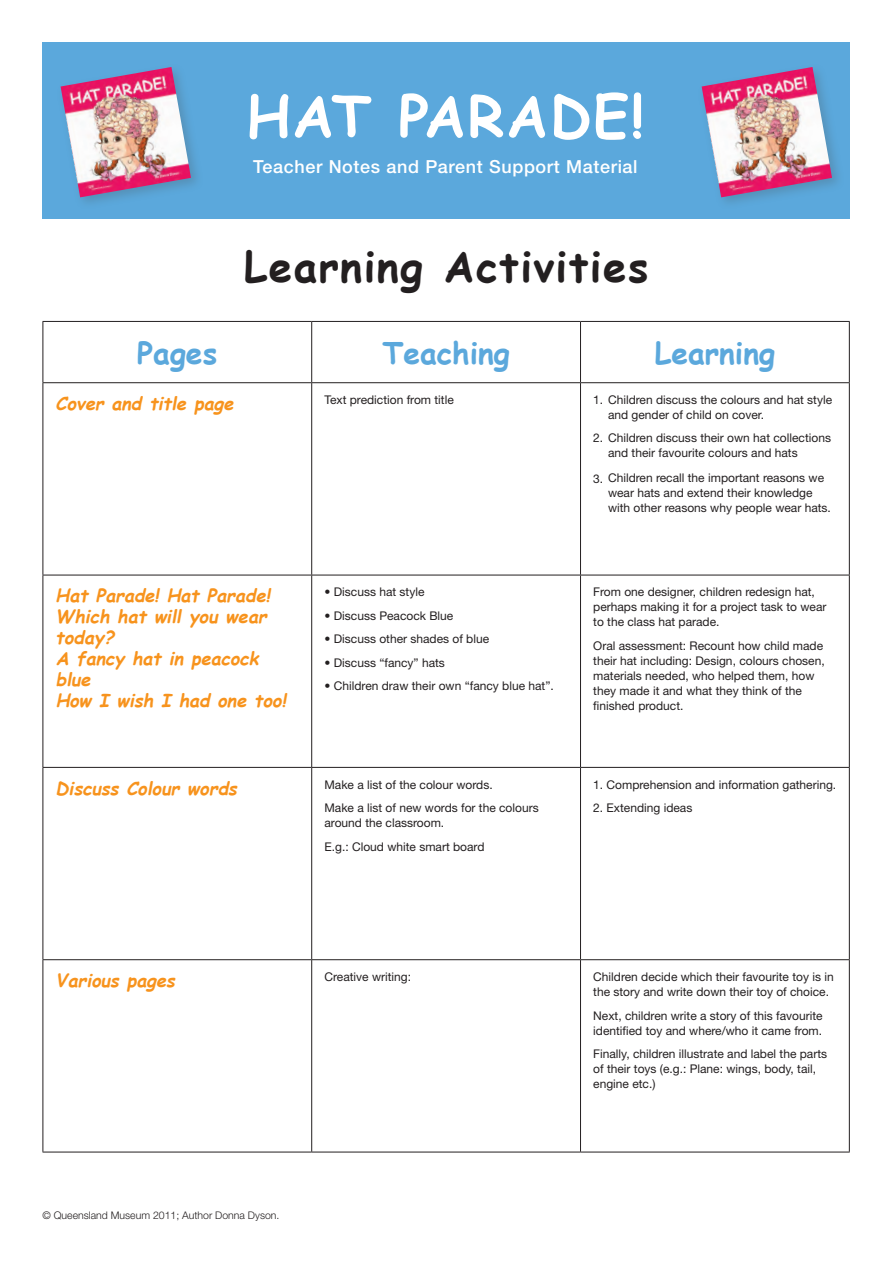
<style>
.page{position:relative;width:893px;height:1263px;background:#fff}
.page>*{position:absolute;margin:0;border:0;box-sizing:border-box;transform-origin:0 0}
.t1{font:700 57px "Comic Sans MS";letter-spacing:.035em;color:#fff}
.t2{font:700 42px "Comic Sans MS";letter-spacing:.035em;color:#231f20}
.t3{font:700 30px "Comic Sans MS";color:#5ba8dc}
.t4{font:italic 700 18px/21px "Comic Sans MS";color:#f7931d}
.t5{font:500 18px "Helvetica Neue LT Std";letter-spacing:.035em;color:#fff}
.t6{font:12px/15px "Helvetica Neue LT Std";color:#231f20}
.t7{font:300 10.5px "Helvetica Neue LT Std";color:#231f20}
</style>
<div class="page">
<div style="left:43px;top:43px;width:807px;height:176px;background:#5ba8dc"></div>
<div style="left:697px;top:63px;width:148px;height:147px;background:#507a93;opacity:.5"></div>
<img style="left:702px;top:67px;width:130px;height:130px">
<div style="left:56px;top:63px;width:148px;height:147px;background:#507a93;opacity:.5"></div>
<img style="left:61px;top:67px;width:130px;height:130px">
<hr style="left:43px;top:321px;width:269px;height:1px;background:#231f20">
<hr style="left:43px;top:322px;width:1px;height:60px;background:#231f20">
<hr style="left:312px;top:321px;width:268px;height:1px;background:#231f20">
<hr style="left:311px;top:322px;width:1px;height:60px;background:#231f20">
<hr style="left:580px;top:321px;width:270px;height:1px;background:#231f20">
<hr style="left:580px;top:322px;width:1px;height:60px;background:#231f20">
<hr style="left:849px;top:322px;width:1px;height:60px;background:#231f20">
<hr style="left:43px;top:382px;width:269px;height:1px;background:#231f20">
<hr style="left:43px;top:383px;width:1px;height:192px;background:#231f20">
<hr style="left:312px;top:382px;width:268px;height:1px;background:#231f20">
<hr style="left:311px;top:383px;width:1px;height:192px;background:#231f20">
<hr style="left:580px;top:382px;width:270px;height:1px;background:#231f20">
<hr style="left:580px;top:383px;width:1px;height:192px;background:#231f20">
<hr style="left:849px;top:383px;width:1px;height:192px;background:#231f20">
<hr style="left:43px;top:575px;width:269px;height:1px;background:#231f20">
<hr style="left:43px;top:575px;width:1px;height:192px;background:#231f20">
<hr style="left:312px;top:575px;width:268px;height:1px;background:#231f20">
<hr style="left:311px;top:575px;width:1px;height:192px;background:#231f20">
<hr style="left:580px;top:575px;width:270px;height:1px;background:#231f20">
<hr style="left:580px;top:575px;width:1px;height:192px;background:#231f20">
<hr style="left:849px;top:575px;width:1px;height:192px;background:#231f20">
<hr style="left:43px;top:767px;width:269px;height:1px;background:#231f20">
<hr style="left:43px;top:768px;width:1px;height:191px;background:#231f20">
<hr style="left:312px;top:767px;width:268px;height:1px;background:#231f20">
<hr style="left:311px;top:768px;width:1px;height:191px;background:#231f20">
<hr style="left:580px;top:767px;width:270px;height:1px;background:#231f20">
<hr style="left:580px;top:768px;width:1px;height:191px;background:#231f20">
<hr style="left:849px;top:768px;width:1px;height:191px;background:#231f20">
<hr style="left:43px;top:959px;width:269px;height:1px;background:#231f20">
<hr style="left:43px;top:960px;width:1px;height:192px;background:#231f20">
<hr style="left:312px;top:959px;width:268px;height:1px;background:#231f20">
<hr style="left:311px;top:960px;width:1px;height:192px;background:#231f20">
<hr style="left:580px;top:959px;width:270px;height:1px;background:#231f20">
<hr style="left:580px;top:960px;width:1px;height:192px;background:#231f20">
<hr style="left:849px;top:960px;width:1px;height:192px;background:#231f20">
<hr style="left:43px;top:1152px;width:269px;height:1px;background:#231f20">
<hr style="left:312px;top:1152px;width:268px;height:1px;background:#231f20">
<hr style="left:580px;top:1152px;width:270px;height:1px;background:#231f20">
<h1 class="t1" style="left:247px;top:74px;width:399px">HAT PARADE!</h1>
<h3 class="t5" style="left:253px;top:156px;width:386px">Teacher Notes and Parent Support Material</h3>
<h2 class="t2" style="left:244px;top:236px;width:406px">Learning Activities</h2>
<h3 class="t3" style="left:137px;top:331px;width:81px">Pages</h3>
<h3 class="t3" style="left:383px;top:331px;width:129px">Teaching</h3>
<h3 class="t3" style="left:655px;top:331px;width:122px">Learning</h3>
<h3 class="t4" style="left:56px;top:392px;width:184px">Cover and title page</h3>
<p class="t6" style="left:324px;top:392px;width:131px">Text prediction from title</p>
<p class="t6" style="left:593px;top:392px;width:240px">1. Children discuss the colours and hat style</p>
<p class="t6" style="left:593px;top:430px;width:239px">2. Children discuss their own hat collections</p>
<p class="t6" style="left:593px;top:470px;width:232px">3. Children recall the important reasons we</p>
<p class="t6" style="left:608px;top:407px;width:158px">and gender of child on cover.</p>
<p class="t6" style="left:608px;top:445px;width:191px">and their favourite colours and hats</p>
<p class="t6" style="left:608px;top:485px;width:224px">wear hats and extend their knowledge with other reasons why people wear hats.</p>
<h3 class="t4" style="left:56px;top:584px;width:236px">Hat Parade! Hat Parade!<br>Which hat will you wear today ?<br>A fancy hat in peacock blue<br>How I wish I had one too!</h3>
<p class="t6" style="left:324px;top:584px;width:102px">• Discuss hat style</p>
<p class="t6" style="left:324px;top:608px;width:130px">• Discuss Peacock Blue</p>
<p class="t6" style="left:324px;top:631px;width:166px">• Discuss other shades of blue</p>
<p class="t6" style="left:324px;top:655px;width:122px">• Discuss “fancy” hats</p>
<p class="t6" style="left:324px;top:678px;width:231px">• Children draw their own “fancy blue hat”.</p>
<h3 class="t4" style="left:56px;top:777px;width:187px">Discuss Colour words</h3>
<p class="t6" style="left:324px;top:772px;width:216px;line-height:23.5px">Make a list of the colour words.<br>Make a list of new words for the colours</p>
<p class="t6" style="left:324px;top:811px;width:162px;line-height:23.5px">around the classroom.<br>E.g.: Cloud white smart board</p>
<p class="t6" style="left:593px;top:584px;width:235px">From one designer, children redesign hat, perhaps making it for a project task to wear to the class hat parade.</p>
<p class="t6" style="left:593px;top:638px;width:233px">Oral assessment: Recount how child made their hat including: Design, colours chosen, materials needed, who helped them, how they made it and what they think of the finished product.</p>
<p class="t6" style="left:593px;top:777px;width:244px">1. Comprehension and information gathering.</p>
<p class="t6" style="left:593px;top:800px;width:101px">2. Extending ideas</p>
<h3 class="t4" style="left:56px;top:969px;width:125px">Various pages</h3>
<p class="t6" style="left:324px;top:969px;width:88px">Creative writing:</p>
<p class="t6" style="left:593px;top:969px;width:242px">Children decide which their favourite toy is in the story and write down their toy of choice.</p>
<p class="t6" style="left:593px;top:1008px;width:231px">Next, children write a story of this favourite identified toy and where/who it came from.</p>
<p class="t6" style="left:593px;top:1046px;width:235px">Finally, children illustrate and label the parts of their toys (e.g.: Plane: wings, body, tail, engine etc.)</p>
<p class="t7" style="left:43px;top:1209px;width:238px">© Queensland Museum 2011; Author Donna Dyson.</p>
</div>
